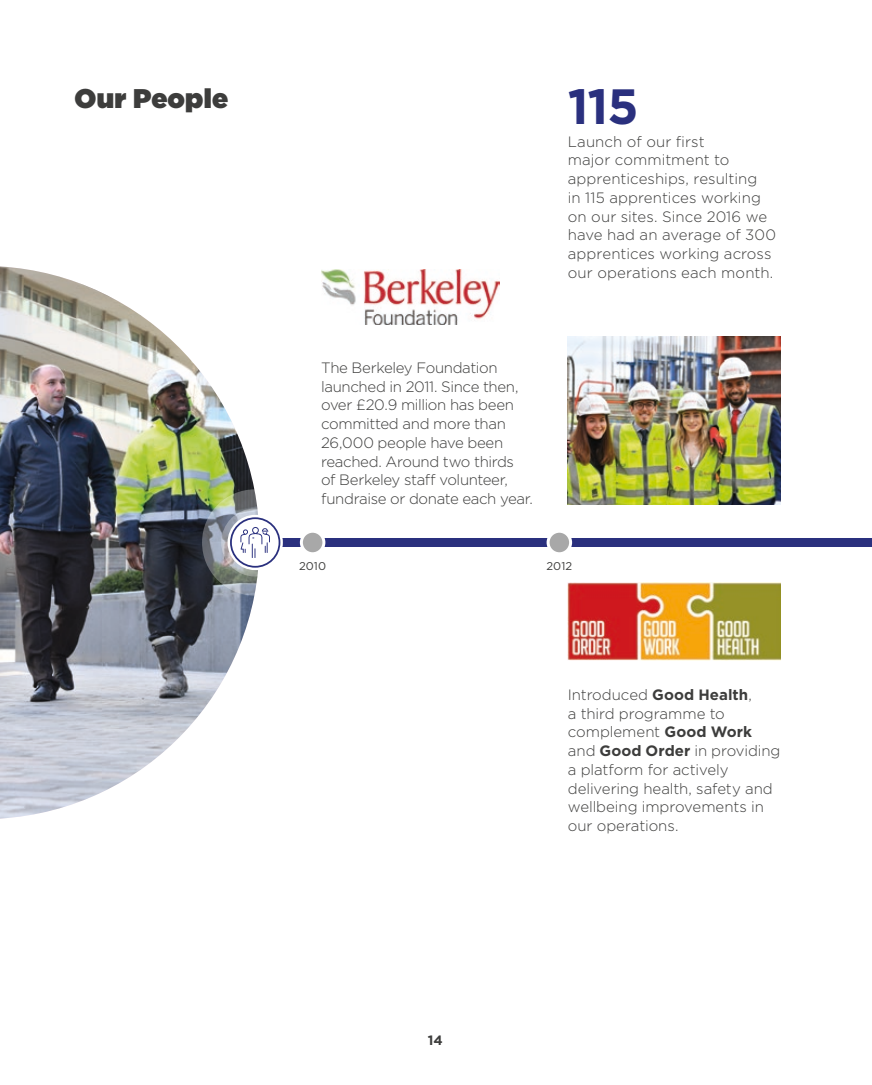
<style>
.page{position:relative;width:872px;height:1085px;background:#fff}
.page>*{position:absolute;margin:0;border:0;box-sizing:border-box;transform-origin:0 0}
.t1{font:700 49.5px "Gotham";color:#2a307e}
.t2{font:900 27px "Gotham";letter-spacing:.01em;color:#3d3d3c}
.t3{font:300 15px/18.8px "Gotham";letter-spacing:-.01em;color:#3d3d3c}
.t4{font:700 13.5px "Gotham";color:#3d3d3c}
.t5{font:11.25px "Gotham";letter-spacing:.01em;color:#3d3d3c}
.s1{font-weight:700}
</style>
<div class="page">
<img style="left:568px;top:336px;width:212px;height:168px">
<img style="left:321px;top:270px;width:179px;height:54px">
<img style="left:0;top:266px;width:255px;height:552px">
<svg style="left:202px;top:489px;width:106px;height:106px"></svg>
<svg style="left:221px;top:508px;width:68px;height:68px"></svg>
<div style="left:256px;top:538px;width:616px;height:9px;background:#2a307e"></div>
<svg style="left:227px;top:514px;width:56px;height:56px"></svg>
<div style="left:230px;top:517px;width:50px;height:50px;border:2px solid #2a307e;border-radius:50%"></div>
<svg style="left:240px;top:527px;width:30px;height:31px"></svg>
<div style="left:301px;top:531px;width:23px;height:22px;background:#a8a8a8;border-radius:50%"></div>
<div style="left:300px;top:529px;width:25px;height:26px;border:3px solid #fff;border-radius:50%"></div>
<div style="left:548px;top:531px;width:22px;height:22px;background:#a8a8a8;border-radius:50%"></div>
<div style="left:546px;top:529px;width:26px;height:26px;border:3px solid #fff;border-radius:50%"></div>
<img style="left:568px;top:582px;width:212px;height:78px">
<h2 class="t2" style="left:74px;top:79px;width:155px">Our People</h2>
<p class="t3" style="left:321px;top:358px;width:213px">The Berkeley Foundation launched in 2011. Since then, over £20.9 million has been committed and more than<br>26,000 people have been reached. Around two thirds<br>of Berkeley staff volunteer, fundraise or donate each year.</p>
<h1 class="t1" style="left:568px;top:74px;width:72px">115</h1>
<p class="t3" style="left:568px;top:131px;width:210px">Launch of our first<br>major commitment to apprenticeships, resulting<br>in 115 apprentices working on our sites. Since 2016 we have had an average of 300 apprentices working across our operations each month.</p>
<p class="t5" style="left:299px;top:558px;width:29px">2010</p>
<p class="t5" style="left:546px;top:558px;width:27px">2012</p>
<p class="t3" style="left:568px;top:684px;width:214px">Introduced <span class="s1">Good Health</span>,<br>a third programme to complement <span class="s1">Good Work </span>and <span class="s1">Good Order</span> in providing a platform for actively delivering health, safety and wellbeing improvements in our operations.</p>
<p class="t4" style="left:428px;top:1030px;width:16px">14</p>
</div>
